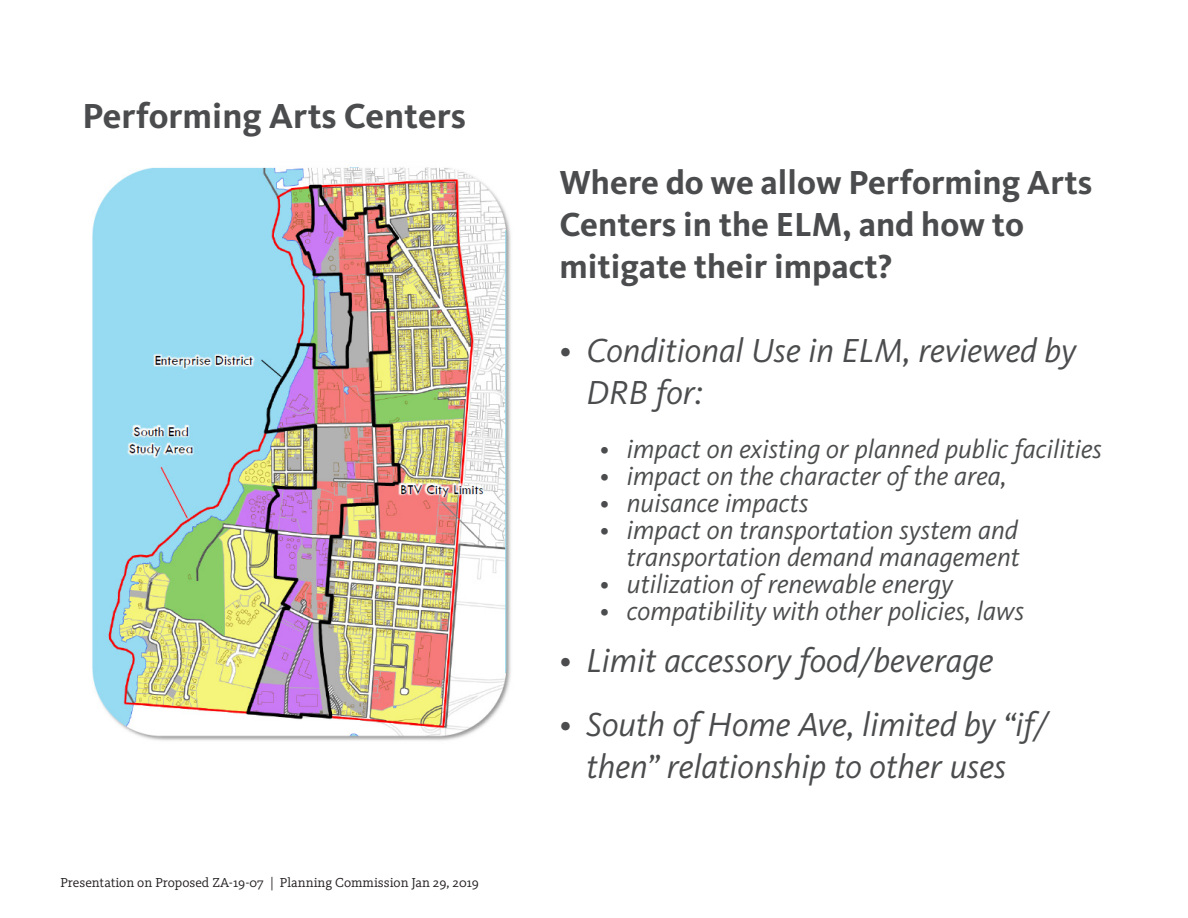
<style>
.page{position:relative;width:1188px;height:918px;background:#fff}
.page>*{position:absolute;margin:0;border:0;box-sizing:border-box;transform-origin:0 0}
.t1{font:700 36px "Kievit OT";color:#4b4c4d}
.t2{font:italic 34.5px/42px "Kievit OT";color:#4b4c4d}
.t3{font:700 34.5px/42px "Kievit OT";color:#4b4c4d}
.t4{font:italic 27px/27px "Kievit OT";color:#4b4c4d;text-align:right}
.t5{font:13.5px "Kievit Slab Pro";color:#231f20}
</style>
<div class="page">
<img style="left:92px;top:167px;width:419px;height:574px">
<p class="t1" style="left:82px;top:95px;width:385px">Performing Arts Centers</p>
<p class="t5" style="left:60px;top:875px;width:420px">Presentation on Proposed ZA-19-07 | Planning Commission Jan 29, 2019</p>
<p class="t3" style="left:559px;top:161px;width:534px">Where do we allow Performing Arts<br>Centers in the ELM, and how to mitigate their impact?</p>
<p class="t2" style="left:586px;top:329px;width:491px;text-indent:-27px">• Conditional Use in ELM, reviewed by<br>DRB for:</p>
<p class="t4" style="left:600px;top:435px;width:504px">• impact on existing or planned public facilities</p>
<p class="t4" style="left:600px;top:462px;width:408px">• impact on the character of the area,</p>
<p class="t4" style="left:600px;top:489px;width:210px">• nuisance impacts</p>
<p class="t4" style="left:600px;top:516px;width:422px">• impact on transportation system and transportation demand management</p>
<p class="t4" style="left:600px;top:570px;width:354px">• utilization of renewable energy</p>
<p class="t4" style="left:600px;top:597px;width:426px">• compatibility with other policies, laws</p>
<p class="t2" style="left:559px;top:640px;width:436px">• Limit accessory food/beverage</p>
<p class="t2" style="left:559px;top:704px;width:490px;text-align:center">• South of Home Ave, limited by “if/ then” relationship to other uses</p>
</div>
